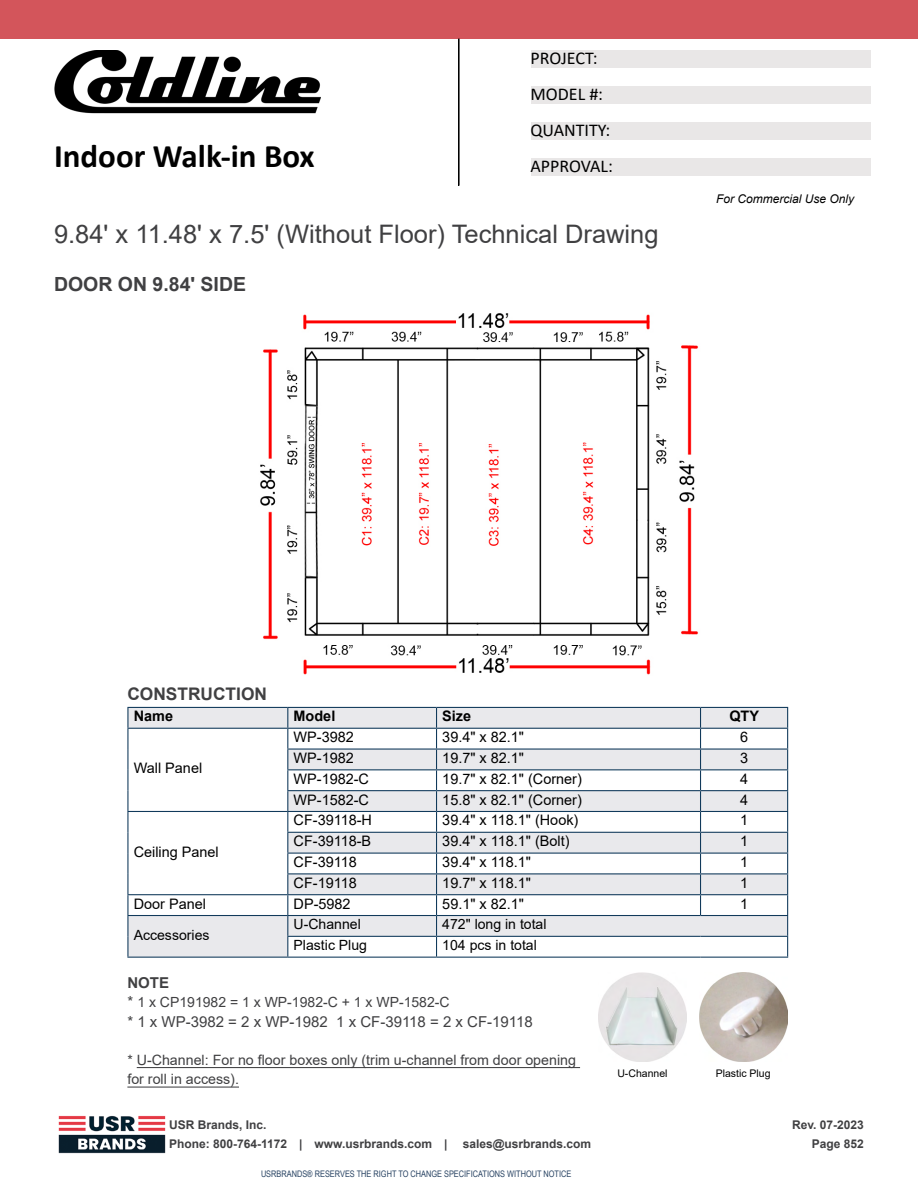
<style>
.page{position:relative;width:918px;height:1188px;background:#fff}
.page>*{position:absolute;margin:0;border:0;box-sizing:border-box;transform-origin:0 0}
.t1{font:700 33px "Calibri";color:#000}
.t2{font:25.5px "Arial";color:#404042}
.t3{font:700 19.5px "Arial";color:#404042}
.t4{font:18px/36px "Calibri";color:#000}
.t5{font:700 17.4px "Arial";color:#404042}
.t6{font:15px "Arial";color:#404042}
.t7{font:700 15px "Arial";color:#404042}
.t8{font:14.4px "Arial";color:#000}
.t9{font:700 14.4px "Arial";color:#000}
.t10{font:14.25px/19.5px "Arial";color:#404042}
.t11{font:14.1px "Arial";color:#000}
.t12{font:13.95px "Arial";color:#404042}
.t13{font:700 12px/19.5px "Arial";color:#404042}
.t14{font:italic 12px "Arial";color:#000}
.t15{font:10.5px "Arial";color:#000}
.t16{font:9px "Arial Narrow";color:#274262}
.s1{font-size:15px}
.s2{font-size:13.95px}
</style>
<div class="page">
<img style="left:58px;top:1115px;width:108px;height:39px">
<svg style="left:128px;top:708px;width:659px;height:249px"></svg>
<hr style="left:127px;top:707px;width:161px;height:1px;background:#113a5b">
<hr style="left:288px;top:707px;width:149px;height:1px;background:#113a5b">
<hr style="left:437px;top:707px;width:264px;height:1px;background:#113a5b">
<hr style="left:701px;top:707px;width:87px;height:1px;background:#113a5b">
<hr style="left:127px;top:728px;width:161px;height:1px;background:#113a5b">
<hr style="left:288px;top:728px;width:149px;height:1px;background:#113a5b">
<hr style="left:437px;top:728px;width:264px;height:1px;background:#113a5b">
<hr style="left:701px;top:728px;width:87px;height:1px;background:#113a5b">
<hr style="left:287px;top:749px;width:150px;height:1px;background:#113a5b">
<hr style="left:437px;top:749px;width:264px;height:1px;background:#113a5b">
<hr style="left:701px;top:749px;width:87px;height:1px;background:#113a5b">
<hr style="left:287px;top:769px;width:150px;height:1px;background:#113a5b">
<hr style="left:437px;top:769px;width:264px;height:1px;background:#113a5b">
<hr style="left:701px;top:769px;width:87px;height:1px;background:#113a5b">
<hr style="left:287px;top:790px;width:150px;height:1px;background:#113a5b">
<hr style="left:437px;top:790px;width:264px;height:1px;background:#113a5b">
<hr style="left:701px;top:790px;width:87px;height:1px;background:#113a5b">
<hr style="left:127px;top:811px;width:161px;height:1px;background:#113a5b">
<hr style="left:288px;top:811px;width:149px;height:1px;background:#113a5b">
<hr style="left:437px;top:811px;width:264px;height:1px;background:#113a5b">
<hr style="left:701px;top:811px;width:87px;height:1px;background:#113a5b">
<hr style="left:287px;top:832px;width:150px;height:1px;background:#113a5b">
<hr style="left:437px;top:832px;width:264px;height:1px;background:#113a5b">
<hr style="left:701px;top:832px;width:87px;height:1px;background:#113a5b">
<hr style="left:287px;top:853px;width:150px;height:1px;background:#113a5b">
<hr style="left:437px;top:853px;width:264px;height:1px;background:#113a5b">
<hr style="left:701px;top:853px;width:87px;height:1px;background:#113a5b">
<hr style="left:287px;top:873px;width:150px;height:1px;background:#113a5b">
<hr style="left:437px;top:873px;width:264px;height:1px;background:#113a5b">
<hr style="left:701px;top:873px;width:87px;height:1px;background:#113a5b">
<hr style="left:127px;top:894px;width:161px;height:1px;background:#113a5b">
<hr style="left:288px;top:894px;width:149px;height:1px;background:#113a5b">
<hr style="left:437px;top:894px;width:264px;height:1px;background:#113a5b">
<hr style="left:701px;top:894px;width:87px;height:1px;background:#113a5b">
<svg style="left:700px;top:708px;width:1px;height:207px"></svg>
<hr style="left:127px;top:915px;width:161px;height:1px;background:#113a5b">
<hr style="left:288px;top:915px;width:149px;height:1px;background:#113a5b">
<hr style="left:437px;top:915px;width:264px;height:1px;background:#113a5b">
<hr style="left:701px;top:915px;width:87px;height:1px;background:#113a5b">
<svg style="left:127px;top:708px;width:1px;height:249px"></svg>
<hr style="left:287px;top:936px;width:150px;height:1px;background:#113a5b">
<svg style="left:287px;top:708px;width:1px;height:249px"></svg>
<hr style="left:437px;top:936px;width:264px;height:1px;background:#113a5b">
<svg style="left:436px;top:708px;width:1px;height:249px"></svg>
<hr style="left:701px;top:936px;width:87px;height:1px;background:#113a5b">
<svg style="left:787px;top:708px;width:1px;height:249px"></svg>
<hr style="left:127px;top:957px;width:161px;height:1px;background:#113a5b">
<hr style="left:288px;top:957px;width:149px;height:1px;background:#113a5b">
<hr style="left:437px;top:957px;width:264px;height:1px;background:#113a5b">
<hr style="left:701px;top:957px;width:87px;height:1px;background:#113a5b">
<hr style="left:137px;top:1067px;width:443px;height:1px;background:#404042">
<hr style="left:127px;top:1087px;width:112px;height:1px;background:#404042">
<img style="left:260px;top:313px;width:438px;height:362px">
<img style="left:598px;top:973px;width:89px;height:88px">
<img style="left:699px;top:973px;width:88px;height:88px">
<img style="left:54px;top:50px;width:266px;height:64px">
<div style="left:531px;top:50px;width:340px;height:18px;background:#e9e7e7"></div>
<div style="left:531px;top:86px;width:340px;height:18px;background:#e9e7e7"></div>
<div style="left:531px;top:122px;width:340px;height:18px;background:#e9e7e7"></div>
<div style="left:531px;top:158px;width:340px;height:18px;background:#e9e7e7"></div>
<div style="left:0;top:0;width:918px;height:39px;background:#d3555b"></div>
<hr style="left:459px;top:39px;width:1px;height:146px;background:#05080c">
<div style="left:458px;top:39px;width:1px;height:146px;border:1px solid #000"></div>
<h1 class="t1" style="left:54px;top:133px;width:262px">Indoor Walk-in Box</h1>
<p class="t4" style="left:531px;top:39px;width:84px">PROJECT:<br>MODEL #:<br>QUANTITY:<br>APPROVAL:</p>
<h2 class="t2" style="left:54px;top:216px;width:606px">9.84' x 11.48' x 7.5' (Without Floor) Technical Drawing</h2>
<h3 class="t3" style="left:54px;top:270px;width:194px">DOOR ON 9.84' SIDE</h3>
<p class="t14" style="left:716px;top:191px;width:140px">For Commercial Use Only</p>
<p class="t5" style="left:127px;top:681px;width:141px">CONSTRUCTION</p>
<p class="t9" style="left:134px;top:706px;width:41px">Name</p>
<p class="t9" style="left:294px;top:706px;width:43px">Model</p>
<p class="t9" style="left:442px;top:706px;width:30px">Size</p>
<p class="t9" style="left:729px;top:706px;width:31px">QTY</p>
<p class="t8" style="left:134px;top:758px;width:70px">Wall Panel</p>
<p class="t8" style="left:134px;top:842px;width:87px">Ceiling Panel</p>
<p class="t8" style="left:294px;top:727px;width:62px">WP-3982</p>
<p class="t8" style="left:442px;top:727px;width:83px">39.4" x 82.1"</p>
<p class="t8" style="left:740px;top:727px;width:10px">6</p>
<p class="t8" style="left:294px;top:748px;width:62px">WP-1982</p>
<p class="t8" style="left:442px;top:748px;width:83px">19.7" x 82.1"</p>
<p class="t8" style="left:740px;top:748px;width:10px">3</p>
<p class="t8" style="left:294px;top:769px;width:77px">WP-1982-C</p>
<p class="t8" style="left:442px;top:769px;width:141px">19.7" x 82.1" (Corner)</p>
<p class="t8" style="left:740px;top:769px;width:10px">4</p>
<p class="t8" style="left:294px;top:790px;width:77px">WP-1582-C</p>
<p class="t8" style="left:442px;top:790px;width:141px">15.8" x 82.1" (Corner)</p>
<p class="t8" style="left:740px;top:790px;width:10px">4</p>
<p class="t8" style="left:294px;top:810px;width:80px">CF-39118-H</p>
<p class="t8" style="left:442px;top:810px;width:138px">39.4" x 118.1" (Hook)</p>
<p class="t8" style="left:740px;top:810px;width:10px">1</p>
<p class="t8" style="left:294px;top:831px;width:79px">CF-39118-B</p>
<p class="t8" style="left:442px;top:831px;width:129px">39.4" x 118.1" (Bolt)</p>
<p class="t8" style="left:740px;top:831px;width:10px">1</p>
<p class="t8" style="left:294px;top:852px;width:65px">CF-39118</p>
<p class="t8" style="left:442px;top:852px;width:90px">39.4" x 118.1"</p>
<p class="t8" style="left:740px;top:852px;width:10px">1</p>
<p class="t8" style="left:294px;top:873px;width:65px">CF-19118</p>
<p class="t8" style="left:442px;top:873px;width:90px">19.7" x 118.1"</p>
<p class="t8" style="left:740px;top:873px;width:10px">1</p>
<p class="t8" style="left:134px;top:894px;width:74px">Door Panel</p>
<p class="t8" style="left:294px;top:894px;width:59px">DP-5982</p>
<p class="t8" style="left:442px;top:894px;width:83px">59.1" x 82.1"</p>
<p class="t8" style="left:740px;top:894px;width:10px">1</p>
<p class="t11" style="left:134px;top:925px;width:77px">Accessories</p>
<p class="t11" style="left:294px;top:915px;width:69px">U-Channel</p>
<p class="t11" style="left:442px;top:915px;width:106px">472" long in total</p>
<p class="t11" style="left:294px;top:936px;width:75px">Plastic Plug</p>
<p class="t11" style="left:442px;top:936px;width:96px">104 pcs in total</p>
<p class="t7" style="left:127px;top:972px;width:43px">NOTE</p>
<p class="t12" style="left:127px;top:993px;width:324px"><span class="s1">*</span> 1 x CP191982 = 1 x WP-1982-C + 1 x WP-1582-C</p>
<p class="t6" style="left:127px;top:1011px;width:407px">* 1 x WP-3982 = 2 x WP-1982 1 x CF-39118 = 2 x CF-19118</p>
<p class="t10" style="left:127px;top:1050px;width:450px"><span class="s2">*</span> U-Channel: For no floor boxes only (trim u-channel from door opening for roll in access).</p>
<p class="t13" style="left:169px;top:1115px;width:280px">USR Brands, Inc.<br>Phone: 800-764-1172 | www.usrbrands.com |</p>
<p class="t13" style="left:463px;top:1134px;width:130px">sales@usrbrands.com</p>
<p class="t16" style="left:261px;top:1167px;width:312px">USRBRANDS® RESERVES THE RIGHT TO CHANGE SPECIFICATIONS WITHOUT NOTICE</p>
<p class="t15" style="left:617px;top:1066px;width:52px">U-Channel</p>
<p class="t15" style="left:716px;top:1066px;width:56px">Plastic Plug</p>
<p class="t13" style="left:792px;top:1115px;width:73px;text-align:right">Rev. 07-2023<br>Page 852</p>
</div>
